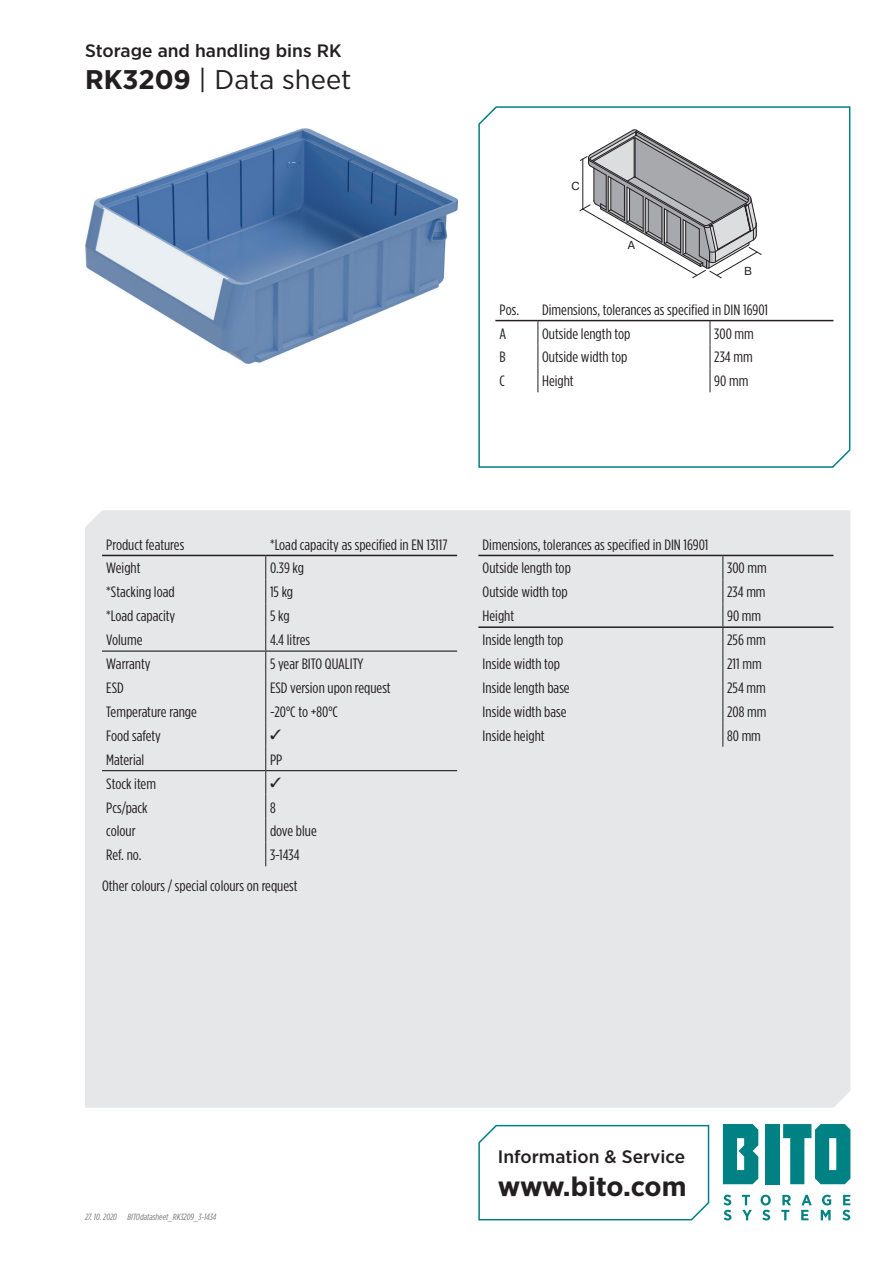
<style>
.page{position:relative;width:893px;height:1263px;background:#fff}
.page>*{position:absolute;margin:0;border:0;box-sizing:border-box;transform-origin:0 0}
.t1{font:27px "Gotham Narrow";color:#231f20;scale:1.1 1}
.t2{font:700 27px "Gotham Narrow";letter-spacing:-.015em;color:#231f20;scale:1.1 1}
.t3{font:500 18px "Gotham Narrow";color:#231f20;scale:1.1 1}
.t4{font:15px/23.9px "Gotham Condensed";color:#231f20;scale:1.1 1}
.t5{font:11.55px "Bito Pragmatica";color:#231f20}
.t6{font:italic 9px "Gotham Condensed";color:#76787b;scale:1.1 1}
.s1{font-weight:700}
</style>
<div class="page">
<div style="left:85px;top:510px;width:765px;height:598px;background:#e6e7e9"></div>
<div style="left:765px;top:1124px;width:15px;height:60px;background:#008183"></div>
<svg style="left:723px;top:1124px;width:35px;height:60px;background:#1e8f91"></svg>
<svg style="left:783px;top:1124px;width:67px;height:60px"></svg>
<svg style="left:723px;top:1195px;width:8px;height:25px"></svg>
<svg style="left:742px;top:1195px;width:10px;height:25px"></svg>
<svg style="left:761px;top:1195px;width:10px;height:25px"></svg>
<svg style="left:781px;top:1195px;width:10px;height:25px"></svg>
<svg style="left:801px;top:1195px;width:11px;height:25px"></svg>
<svg style="left:821px;top:1195px;width:10px;height:25px"></svg>
<svg style="left:842px;top:1195px;width:8px;height:25px"></svg>
<svg style="left:478px;top:1124px;width:232px;height:97px"></svg>
<svg style="left:478px;top:106px;width:373px;height:362px"></svg>
<hr style="left:102px;top:555px;width:164px;height:1px;background:#231f20">
<hr style="left:266px;top:555px;width:191px;height:1px;background:#231f20">
<hr style="left:102px;top:650px;width:164px;height:2px;background:#231f20">
<hr style="left:266px;top:650px;width:191px;height:2px;background:#231f20">
<hr style="left:102px;top:770px;width:164px;height:1px;background:#231f20">
<hr style="left:266px;top:770px;width:191px;height:1px;background:#231f20">
<hr style="left:478px;top:555px;width:245px;height:1px;background:#231f20">
<hr style="left:723px;top:555px;width:110px;height:1px;background:#231f20">
<hr style="left:478px;top:626px;width:245px;height:2px;background:#231f20">
<hr style="left:723px;top:626px;width:110px;height:2px;background:#231f20">
<svg style="left:722px;top:556px;width:1px;height:191px"></svg>
<img style="left:85px;top:129px;width:372px;height:235px">
<svg style="left:579px;top:129px;width:182px;height:149px"></svg>
<hr style="left:495px;top:320px;width:43px;height:1px;background:#231f20">
<hr style="left:538px;top:320px;width:172px;height:1px;background:#231f20">
<hr style="left:710px;top:320px;width:123px;height:1px;background:#231f20">
<svg style="left:537px;top:321px;width:1px;height:71px"></svg>
<svg style="left:710px;top:321px;width:1px;height:71px"></svg>
<svg style="left:265px;top:556px;width:16px;height:310px;background:#d8d9da"></svg>
<p class="t3" style="left:85px;top:39px;width:235px">Storage and handling bins RK</p>
<h1 class="t1" style="left:85px;top:63px;width:244px"><span class="s1">RK3209</span> | Data sheet</h1>
<p class="t5" style="left:572px;top:179px;width:10px">C</p>
<p class="t5" style="left:628px;top:238px;width:9px">A</p>
<p class="t5" style="left:744px;top:264px;width:9px">B</p>
<p class="t4" style="left:500px;top:297px;width:19px">Pos.</p>
<p class="t4" style="left:542px;top:297px;width:207px">Dimensions, tolerances as specified in DIN 16901</p>
<p class="t4" style="left:500px;top:321px;width:8px">A</p>
<p class="t4" style="left:542px;top:321px;width:82px">Outside length top</p>
<p class="t4" style="left:714px;top:321px;width:38px">300 mm</p>
<p class="t4" style="left:500px;top:345px;width:7px">B</p>
<p class="t4" style="left:542px;top:345px;width:79px">Outside width top</p>
<p class="t4" style="left:714px;top:345px;width:36px">234 mm</p>
<p class="t4" style="left:500px;top:369px;width:6px">C</p>
<p class="t4" style="left:542px;top:369px;width:30px">Height</p>
<p class="t4" style="left:714px;top:369px;width:33px">90 mm</p>
<p class="t4" style="left:106px;top:532px;width:72px">Product features</p>
<p class="t4" style="left:270px;top:532px;width:163px">*Load capacity as specified in EN 13117</p>
<p class="t4" style="left:106px;top:556px;width:33px">Weight</p>
<p class="t4" style="left:270px;top:556px;width:32px">0.39 kg</p>
<p class="t4" style="left:106px;top:580px;width:64px">*Stacking load</p>
<p class="t4" style="left:270px;top:580px;width:23px">15 kg</p>
<p class="t4" style="left:106px;top:604px;width:64px">*Load capacity</p>
<p class="t4" style="left:270px;top:604px;width:19px">5 kg</p>
<p class="t4" style="left:106px;top:628px;width:34px">Volume</p>
<p class="t4" style="left:270px;top:628px;width:38px">4.4 litres</p>
<p class="t4" style="left:106px;top:652px;width:42px">Warranty</p>
<p class="t4" style="left:270px;top:652px;width:86px">5 year BITO QUALITY</p>
<p class="t4" style="left:106px;top:676px;width:17px">ESD</p>
<p class="t4" style="left:270px;top:676px;width:111px">ESD version upon request</p>
<p class="t4" style="left:106px;top:700px;width:84px">Temperature range</p>
<p class="t4" style="left:270px;top:700px;width:63px">-20°C to +80°C</p>
<p class="t4" style="left:106px;top:723px;width:51px">Food safety</p>
<p class="t4" style="left:106px;top:747px;width:36px">Material</p>
<p class="t4" style="left:270px;top:747px;width:13px">PP</p>
<p class="t4" style="left:106px;top:771px;width:47px">Stock item</p>
<p class="t4" style="left:106px;top:795px;width:39px">Pcs/pack</p>
<p class="t4" style="left:270px;top:795px;width:7px">8</p>
<p class="t4" style="left:106px;top:819px;width:28px">colour</p>
<p class="t4" style="left:270px;top:819px;width:44px">dove blue</p>
<p class="t4" style="left:106px;top:843px;width:34px">Ref. no.</p>
<p class="t4" style="left:270px;top:843px;width:28px">3-1434</p>
<p class="t4" style="left:102px;top:873px;width:179px">Other colours / special colours on request</p>
<p class="t4" style="left:483px;top:532px;width:207px">Dimensions, tolerances as specified in DIN 16901<br>Outside length top</p>
<p class="t4" style="left:727px;top:556px;width:38px">300 mm</p>
<p class="t4" style="left:483px;top:580px;width:79px">Outside width top</p>
<p class="t4" style="left:727px;top:580px;width:36px">234 mm</p>
<p class="t4" style="left:483px;top:604px;width:30px">Height</p>
<p class="t4" style="left:727px;top:604px;width:33px">90 mm</p>
<p class="t4" style="left:483px;top:628px;width:75px">Inside length top</p>
<p class="t4" style="left:727px;top:628px;width:37px">256 mm</p>
<p class="t4" style="left:483px;top:652px;width:72px">Inside width top</p>
<p class="t4" style="left:727px;top:652px;width:33px">211 mm</p>
<p class="t4" style="left:483px;top:676px;width:81px">Inside length base</p>
<p class="t4" style="left:727px;top:676px;width:37px">254 mm</p>
<p class="t4" style="left:483px;top:700px;width:78px">Inside width base</p>
<p class="t4" style="left:727px;top:700px;width:37px">208 mm</p>
<p class="t4" style="left:483px;top:723px;width:58px">Inside height</p>
<p class="t4" style="left:727px;top:723px;width:32px">80 mm</p>
<p class="t6" style="left:85px;top:1212px;width:31px">27. 10. 2020</p>
<p class="t6" style="left:128px;top:1212px;width:82px">BITOdatasheet_RK3209_3-1434</p>
<p class="t3" style="left:498px;top:1145px;width:172px">Information &amp; Service</p>
<h1 class="t2" style="left:498px;top:1169px;width:173px">www.bito.com</h1>
</div>
